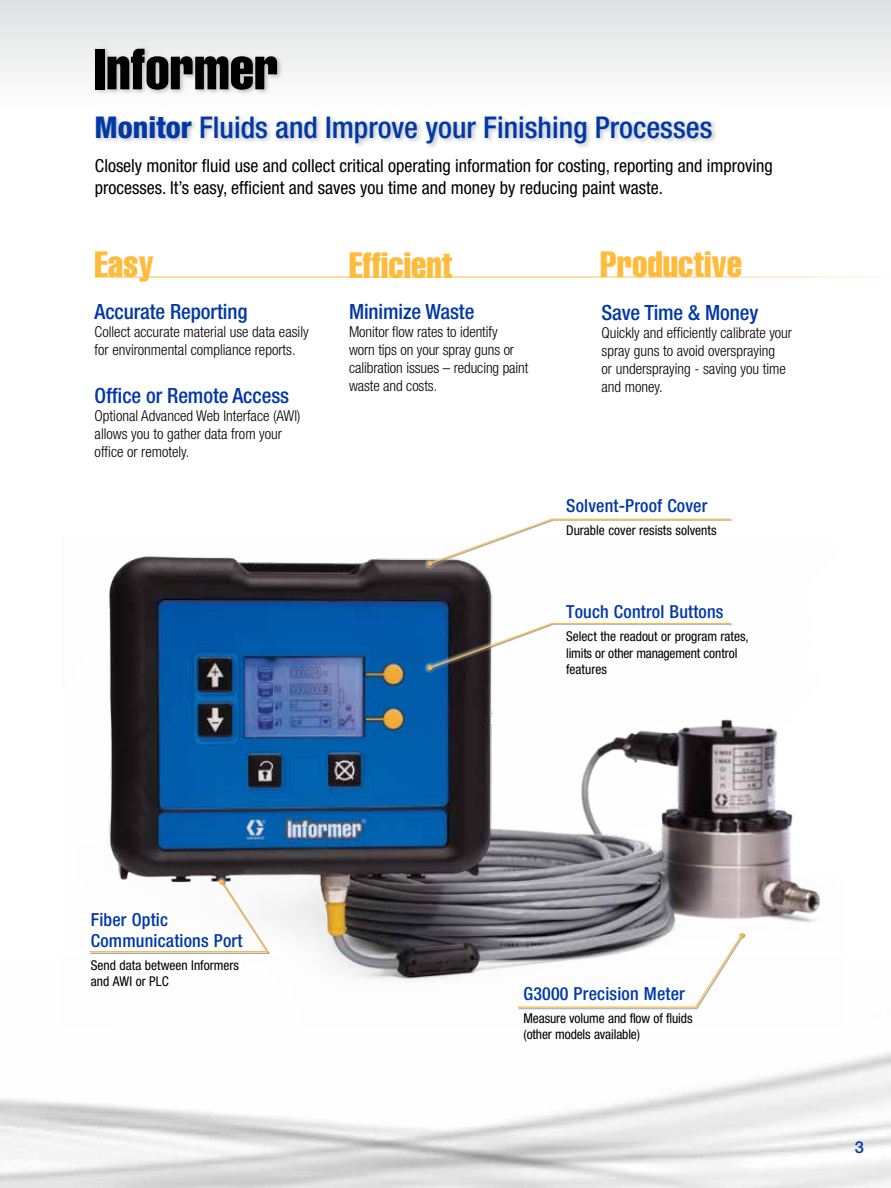
<style>
.page{position:relative;width:891px;height:1188px;background:#fff}
.page>*{position:absolute;margin:0;border:0;box-sizing:border-box;transform-origin:0 0}
.t1{font:57px "Helvetica LT Std Comp";color:#000}
.t2{font:36px "Helvetica LT Std Comp";color:#ffbb3c}
.t3{font:500 condensed 30px "Helvetica Neue LT Std";color:#0039a6}
.t4{font:500 condensed 21px "Helvetica Neue LT Std";letter-spacing:-.005em;color:#0039a6}
.t5{font:condensed 18px/22.5px "Helvetica Neue LT Std";color:#000}
.t6{font:500 condensed 18px/21px "Helvetica Neue LT Std";letter-spacing:.01em;color:#0039a6}
.t7{font:500 16.5px "Helvetica Neue LT Std";color:#0039a6}
.t8{font:300 condensed 15px/18px "Helvetica Neue LT Std";color:#000}
.t9{font:condensed 13.5px/16.5px "Helvetica Neue LT Std";color:#000}
.s1{font-weight:800}
</style>
<div class="page">
<div style="left:0;top:0;width:891px;height:108px;background:linear-gradient(to bottom,#dfe0e1,#fefefe)"></div>
<img style="left:108px;top:556px;width:712px;height:429px">
<div style="left:93px;top:46px;width:625px;height:104px;background:#000;opacity:.25"></div>
<div style="left:425px;top:515px;width:308px;height:54px;background:#fff"></div>
<svg style="left:428px;top:518px;width:303px;height:48px"></svg>
<svg style="left:425px;top:620px;width:308px;height:53px"></svg>
<svg style="left:428px;top:622px;width:303px;height:48px"></svg>
<svg style="left:90px;top:876px;width:181px;height:80px"></svg>
<svg style="left:89px;top:880px;width:180px;height:73px"></svg>
<svg style="left:514px;top:930px;width:233px;height:80px"></svg>
<svg style="left:517px;top:933px;width:227px;height:75px"></svg>
<h1 class="t1" style="left:95px;top:33px;width:185px">Informer</h1>
<h3 class="t3" style="left:95px;top:110px;width:619px"><span class="s1">Monitor</span> Fluids and Improve your Finishing Processes</h3>
<p class="t5" style="left:95px;top:154px;width:679px">Closely monitor fluid use and collect critical operating information for costing, reporting and improving processes. It’s easy, efficient and saves you time and money by reducing paint waste.</p>
<h2 class="t2" style="left:95px;top:242px;width:61px">Easy</h2>
<h3 class="t4" style="left:95px;top:299px;width:154px">Accurate Reporting</h3>
<p class="t8" style="left:95px;top:322px;width:216px">Collect accurate material use data easily for environmental compliance reports.</p>
<h3 class="t4" style="left:95px;top:383px;width:196px">Office or Remote Access</h3>
<p class="t8" style="left:95px;top:406px;width:207px">Optional Advanced Web Interface (AWI) allows you to gather data from your office or remotely.</p>
<h2 class="t2" style="left:349px;top:242px;width:105px">Efficient</h2>
<h3 class="t4" style="left:349px;top:299px;width:127px">Minimize Waste</h3>
<p class="t8" style="left:349px;top:322px;width:181px">Monitor flow rates to identify<br>worn tips on your spray guns or calibration issues – reducing paint waste and costs.</p>
<h2 class="t2" style="left:600px;top:242px;width:144px">Productive</h2>
<h3 class="t4" style="left:602px;top:300px;width:158px">Save Time &amp; Money</h3>
<p class="t8" style="left:602px;top:323px;width:192px">Quickly and efficiently calibrate your spray guns to avoid overspraying<br>or underspraying - saving you time and money.</p>
<p class="t6" style="left:566px;top:495px;width:143px">Solvent-Proof Cover</p>
<p class="t9" style="left:566px;top:522px;width:152px">Durable cover resists solvents</p>
<p class="t6" style="left:566px;top:601px;width:159px">Touch Control Buttons</p>
<p class="t9" style="left:566px;top:628px;width:184px">Select the readout or program rates, limits or other management control features</p>
<p class="t6" style="left:91px;top:908px;width:153px">Fiber Optic<br>Communications Port</p>
<p class="t9" style="left:91px;top:957px;width:150px">Send data between Informers and AWI or PLC</p>
<p class="t6" style="left:524px;top:983px;width:163px">G3000 Precision Meter</p>
<p class="t9" style="left:524px;top:1010px;width:170px">Measure volume and flow of fluids (other models available)</p>
<p class="t7" style="left:855px;top:1137px;width:11px">3</p>
</div>
